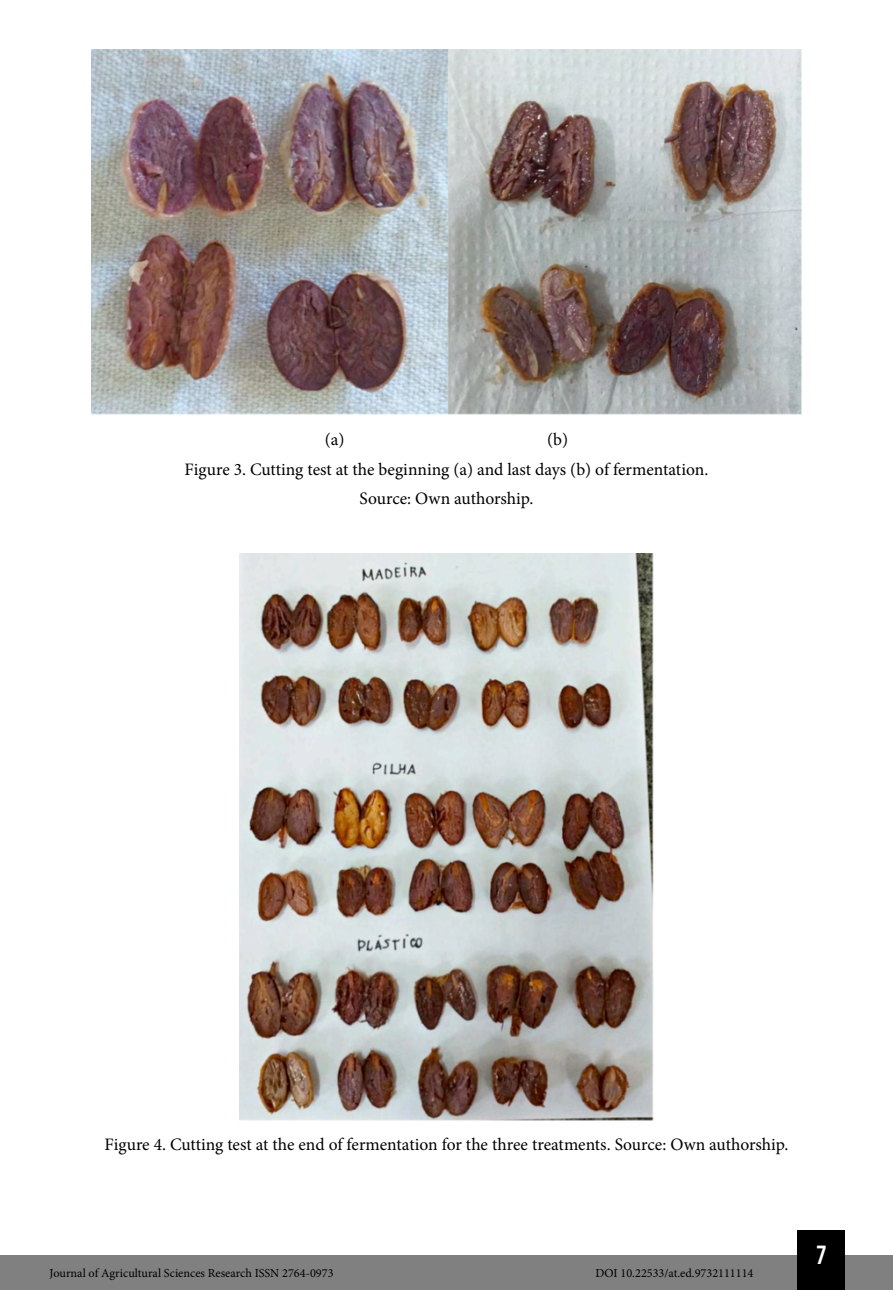
<style>
.page{position:relative;width:893px;height:1290px;background:#fff}
.page>*{position:absolute;margin:0;border:0;box-sizing:border-box;transform-origin:0 0}
.t1{font:26.25px "Bebas Kai";color:#fff}
.Info_Imagem{font:17.5px "Minion Pro";letter-spacing:-.005em;color:#000}
.t2{font:12.25px "Minion Pro";color:#000}
</style>
<div class="page">
<div style="left:0;top:1255px;width:893px;height:35px;background:#808080"></div>
<div style="left:797px;top:1230px;width:48px;height:60px;background:#000"></div>
<img style="left:92px;top:50px;width:709px;height:365px">
<img style="left:239px;top:554px;width:414px;height:567px">
<p class="Info_Imagem" style="left:325px;top:428px;width:21px">(a)</p>
<p class="Info_Imagem" style="left:547px;top:428px;width:22px">(b)</p>
<p class="Info_Imagem" style="left:185px;top:457px;width:525px">Figure 3. Cutting test at the beginning (a) and last days (b) of fermentation.</p>
<p class="Info_Imagem" style="left:360px;top:487px;width:175px">Source: Own authorship.</p>
<p class="Info_Imagem" style="left:105px;top:1133px;width:685px">Figure 4. Cutting test at the end of fermentation for the three treatments. Source: Own authorship.</p>
<p class="t2" style="left:50px;top:1265px;width:285px">Journal of Agricultural Sciences Research ISSN 2764-0973</p>
<p class="t2" style="left:595px;top:1265px;width:160px">DOI 10.22533/at.ed.9732111114</p>
<h1 class="t1" style="left:817px;top:1241px;width:11px">7</h1>
</div>
